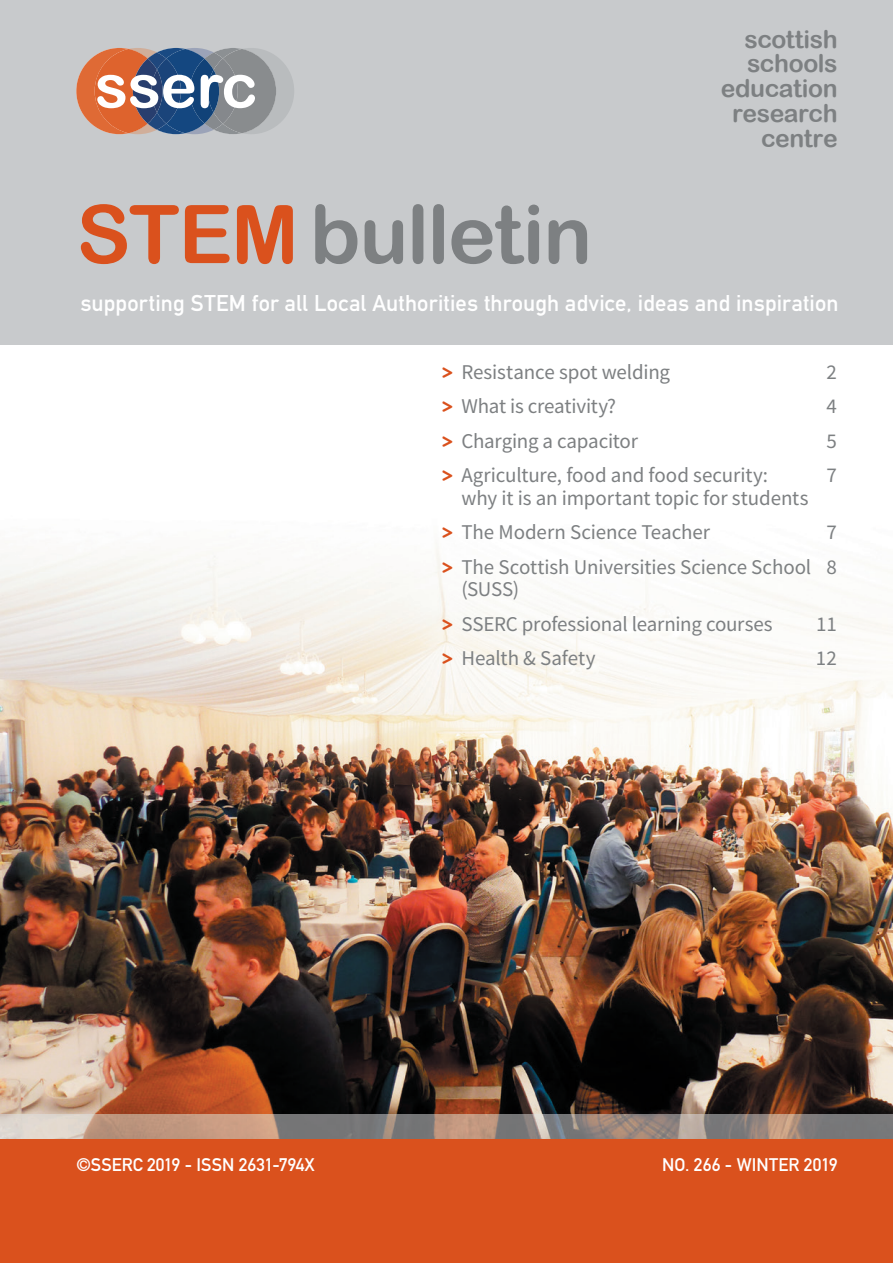
<style>
.page{position:relative;width:893px;height:1263px;background:#fff}
.page>*{position:absolute;margin:0;border:0;box-sizing:border-box;transform-origin:0 0}
.t1{font:81px "Arial Rounded MT Bold";letter-spacing:-.015em;color:#7d8082}
.t2{font:24.75px/24.8px "Arial Rounded MT Bold";letter-spacing:-.015em;color:#7d8082;text-align:right}
.t3{font:700 22.5px "DIN Alternate";letter-spacing:.01em;color:#fff}
.t4{font:21px/34.5px "Source Sans Pro";letter-spacing:-.01em;color:#7d8082}
.t5{font:700 18px "DIN Alternate";letter-spacing:.005em;color:#fff}
.s1{color:#da511d}
.s2{font-family:"Monoglyceride";font-weight:700;font-size:21.3px;color:#da511d}
</style>
<div class="page">
<img style="left:0;top:548px;width:893px;height:566px">
<div style="left:0;top:0;width:893px;height:344px;background:#c8cacc"></div>
<img style="left:0;top:1114px;width:893px;height:26px">
<div style="left:0;top:1140px;width:893px;height:123px;background:#da511d"></div>
<svg style="left:76px;top:48px;width:218px;height:86px"></svg>
<p class="t2" style="left:721px;top:26px;width:119px">scottish schools education research centre</p>
<h1 class="t1" style="left:77px;top:186px;width:517px"><span class="s1">STEM</span> bulletin</h1>
<p class="t3" style="left:81px;top:286px;width:759px">supporting STEM for all Local Authorities through advice, ideas and inspiration</p>
<p class="t4" style="left:442px;top:354px;width:229px"><span class="s2">&gt;</span> Resistance spot welding</p>
<p class="t4" style="left:826px;top:354px;width:12px">2</p>
<p class="t4" style="left:442px;top:389px;width:175px"><span class="s2">&gt;</span> What is creativity?</p>
<p class="t4" style="left:826px;top:389px;width:12px">4</p>
<p class="t4" style="left:442px;top:423px;width:197px"><span class="s2">&gt;</span> Charging a capacitor</p>
<p class="t4" style="left:826px;top:423px;width:12px">5</p>
<p class="t4" style="left:442px;top:458px;width:327px"><span class="s2">&gt;</span> Agriculture, food and food security:</p>
<p class="t4" style="left:826px;top:458px;width:12px">7</p>
<p class="t4" style="left:442px;top:480px;width:368px;text-indent:19px">why it is an important topic for students <span class="s2">&gt;</span> The Modern Science Teacher</p>
<p class="t4" style="left:442px;top:515px;width:396px;text-align:right">7<br><span class="s2">&gt;</span> The Scottish Universities Science School 8</p>
<p class="t4" style="left:442px;top:572px;width:332px;text-indent:19px">(SUSS)<br><span class="s2">&gt;</span> SSERC professional learning courses</p>
<p class="t4" style="left:816px;top:606px;width:22px">11</p>
<p class="t4" style="left:442px;top:641px;width:155px"><span class="s2">&gt;</span> Health &amp; Safety</p>
<p class="t4" style="left:816px;top:641px;width:22px">12</p>
<p class="t5" style="left:77px;top:1150px;width:239px">©SSERC 2019 - ISSN 2631-794X</p>
<p class="t5" style="left:662px;top:1150px;width:177px">NO. 266 - WINTER 2019</p>
</div>
